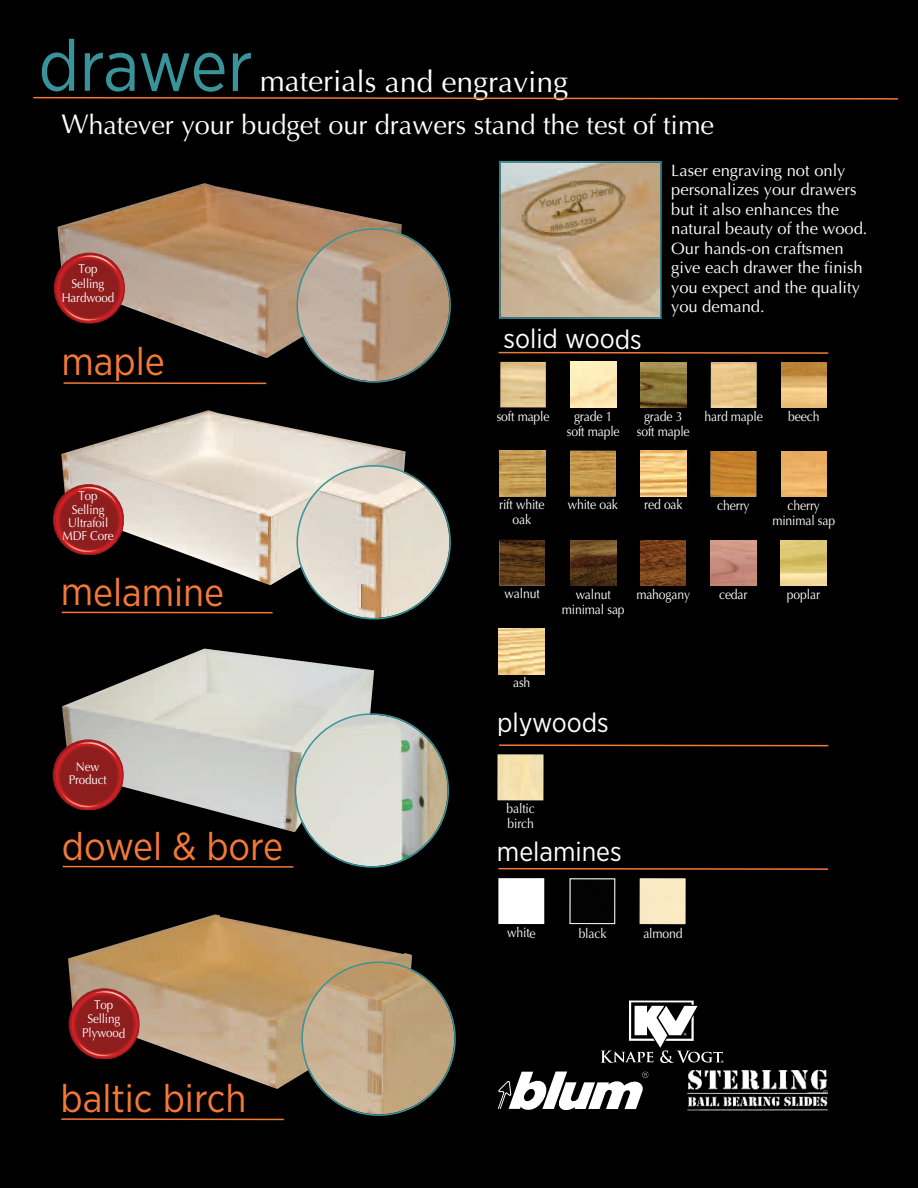
<style>
.page{position:relative;width:918px;height:1188px;background:#000}
.page>*{position:absolute;margin:0;border:0;box-sizing:border-box;transform-origin:0 0}
.t1{font:72px "Gotham Narrow";color:#38939b}
.t2{font:39px "Gotham Narrow";color:#f47836}
.t3{font:30px "Optima";color:#fff}
.t4{font:27px "Optima";color:#fff}
.t5{font:27px "Gotham Narrow";color:#fff}
.t6{font:16.5px/19.5px "Optima";color:#fff}
.t7{font:13.5px/15px "Optima";letter-spacing:-.01em;color:#fff;text-align:center;scale:.9 1}
.t8{font:12.9px/14.2px "Optima";letter-spacing:-.01em;color:#fff;text-align:center;scale:.9 1}
</style>
<div class="page">
<img style="left:62px;top:649px;width:312px;height:183px">
<svg style="left:53px;top:740px;width:71px;height:70px;background:#892626"></svg>
<svg style="left:32px;top:96px;width:867px;height:4px;background:#5b2c13"></svg>
<img style="left:500px;top:362px;width:46px;height:45px">
<img style="left:570px;top:362px;width:46px;height:46px">
<img style="left:641px;top:362px;width:45px;height:46px">
<img style="left:711px;top:362px;width:45px;height:46px">
<img style="left:781px;top:362px;width:46px;height:46px">
<img style="left:499px;top:451px;width:46px;height:45px">
<img style="left:570px;top:451px;width:46px;height:45px">
<img style="left:641px;top:451px;width:45px;height:46px">
<img style="left:711px;top:451px;width:45px;height:46px">
<img style="left:781px;top:451px;width:46px;height:46px">
<img style="left:499px;top:540px;width:46px;height:46px">
<img style="left:570px;top:540px;width:46px;height:46px">
<img style="left:640px;top:540px;width:46px;height:46px">
<img style="left:711px;top:540px;width:45px;height:46px">
<img style="left:781px;top:540px;width:45px;height:46px">
<img style="left:499px;top:629px;width:46px;height:46px">
<img style="left:498px;top:755px;width:45px;height:45px">
<img style="left:501px;top:880px;width:41px;height:42px">
<div style="left:499px;top:878px;width:45px;height:46px;border:1px solid #fff"></div>
<div style="left:572px;top:880px;width:41px;height:42px;background:#030303"></div>
<div style="left:570px;top:878px;width:45px;height:46px;border:1px solid #fff"></div>
<div style="left:640px;top:878px;width:45px;height:46px;background:#faeac4"></div>
<hr style="left:61px;top:1118px;width:223px;height:2px;background:#f47836">
<hr style="left:62px;top:612px;width:211px;height:1px;background:#f47836">
<img style="left:68px;top:914px;width:344px;height:175px">
<img style="left:502px;top:164px;width:157px;height:152px">
<div style="left:499px;top:161px;width:163px;height:158px;border:2px solid #38939b"></div>
<img style="left:61px;top:410px;width:345px;height:175px">
<svg style="left:301px;top:961px;width:155px;height:155px;background:#9f8b6e"></svg>
<hr style="left:64px;top:382px;width:202px;height:2px;background:#f47836">
<img style="left:58px;top:183px;width:344px;height:175px">
<svg style="left:296px;top:228px;width:155px;height:155px;background:#988571"></svg>
<svg style="left:296px;top:465px;width:155px;height:155px;background:#b7b0a4"></svg>
<svg style="left:54px;top:253px;width:71px;height:71px;background:#892626"></svg>
<svg style="left:69px;top:989px;width:71px;height:70px;background:#8d2827"></svg>
<svg style="left:53px;top:484px;width:71px;height:71px;background:#8a2828"></svg>
<svg style="left:497px;top:744px;width:333px;height:3px"></svg>
<svg style="left:497px;top:867px;width:333px;height:4px"></svg>
<svg style="left:497px;top:351px;width:333px;height:4px"></svg>
<hr style="left:63px;top:866px;width:230px;height:2px;background:#f47836">
<svg style="left:295px;top:713px;width:154px;height:155px;background:#acaea6"></svg>
<svg style="left:498px;top:1072px;width:151px;height:38px"></svg>
<img style="left:684px;top:1068px;width:149px;height:45px">
<svg style="left:601px;top:1000px;width:123px;height:63px"></svg>
<hr style="left:0;top:424px;width:1px;height:188px;background:#000">
<h1 class="t1" style="left:38px;top:21px;width:216px">drawer</h1>
<h3 class="t3" style="left:260px;top:64px;width:310px">materials and engraving</h3>
<h3 class="t4" style="left:61px;top:109px;width:654px">Whatever your budget our drawers stand the test of time</h3>
<p class="t8" style="left:62px;top:262px;width:60px">Top<br>Selling<br>Hardwood</p>
<h2 class="t2" style="left:61px;top:337px;width:105px">maple</h2>
<p class="t8" style="left:63px;top:490px;width:58px;line-height:13.4px">Top<br>Selling<br>Ultrafoil<br>MDF Core</p>
<h2 class="t2" style="left:61px;top:568px;width:165px">melamine</h2>
<p class="t8" style="left:69px;top:760px;width:44px;line-height:13.4px">New<br>Product</p>
<h2 class="t2" style="left:62px;top:822px;width:223px">dowel &amp; bore</h2>
<p class="t8" style="left:82px;top:998px;width:49px">Top<br>Selling<br>Plywood</p>
<h2 class="t2" style="left:60px;top:1074px;width:188px">baltic birch</h2>
<h3 class="t5" style="left:504px;top:322px;width:140px">solid woods</h3>
<p class="t6" style="left:671px;top:161px;width:198px">Laser engraving not only personalizes your drawers but it also enhances the natural beauty of the wood.<br>Our hands-on craftsmen give each drawer the finish you expect and the quality you demand.</p>
<p class="t7" style="left:497px;top:409px;width:60px">soft maple</p>
<p class="t7" style="left:567px;top:409px;width:60px">grade 1 soft maple</p>
<p class="t7" style="left:637px;top:409px;width:60px">grade 3 soft maple</p>
<p class="t7" style="left:705px;top:409px;width:66px">hard maple</p>
<p class="t7" style="left:788px;top:409px;width:36px">beech</p>
<p class="t7" style="left:499px;top:497px;width:52px">rift white oak</p>
<p class="t7" style="left:568px;top:498px;width:57px">white oak</p>
<p class="t7" style="left:644px;top:498px;width:44px">red oak</p>
<p class="t7" style="left:717px;top:498px;width:38px">cherry</p>
<p class="t7" style="left:772px;top:498px;width:71px">cherry minimal sap</p>
<p class="t7" style="left:505px;top:587px;width:41px">walnut</p>
<p class="t7" style="left:562px;top:587px;width:71px">walnut minimal sap</p>
<p class="t7" style="left:636px;top:587px;width:61px">mahogany</p>
<p class="t7" style="left:719px;top:587px;width:33px">cedar</p>
<p class="t7" style="left:787px;top:587px;width:38px">poplar</p>
<p class="t7" style="left:513px;top:676px;width:21px">ash</p>
<h3 class="t5" style="left:497px;top:706px;width:113px">plywoods</h3>
<p class="t7" style="left:507px;top:801px;width:33px;text-align:left">baltic birch</p>
<h3 class="t5" style="left:497px;top:835px;width:126px">melamines</h3>
<p class="t7" style="left:507px;top:926px;width:33px">white</p>
<p class="t7" style="left:579px;top:926px;width:32px">black</p>
<p class="t7" style="left:643px;top:927px;width:45px">almond</p>
</div>
